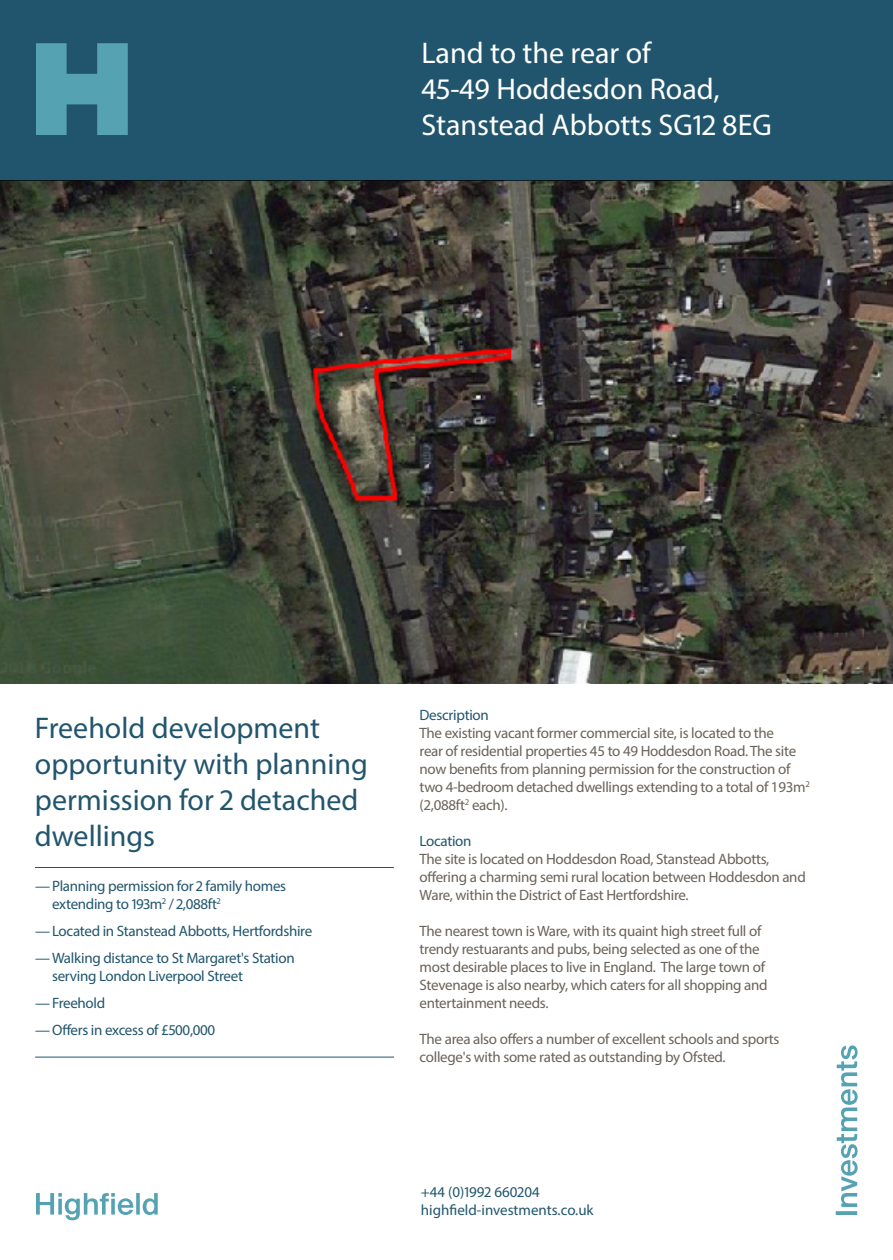
<style>
.page{position:relative;width:893px;height:1260px;background:#fff}
.page>*{position:absolute;margin:0;border:0;box-sizing:border-box;transform-origin:0 0}
.Headline{font:30px/36px "Myriad Pro";color:#21556d}
.Headline-2{font:30px/36px "Myriad Pro";color:#fff}
.Body_copy{font:15px/18px "Myriad Pro";letter-spacing:-.02em;color:#6b6259}
.Subheading{font:15px/18px "Myriad Pro";letter-spacing:-.02em;color:#21556d}
.Subheading-2{font:15px "Myriad Pro";color:#21556d}
.s1{color:#21556d}
</style>
<div class="page">
<img style="left:0;top:180px;width:893px;height:504px">
<div style="left:0;top:0;width:893px;height:180px;background:#21556d"></div>
<svg style="left:36px;top:43px;width:92px;height:92px"></svg>
<svg style="left:36px;top:1193px;width:122px;height:27px"></svg>
<svg style="left:836px;top:1045px;width:22px;height:170px"></svg>
<hr style="left:35px;top:867px;width:359px;height:1px;background:#21556d">
<hr style="left:35px;top:1057px;width:359px;height:1px;background:#21556d">
<p class="Headline-2" style="left:421px;top:34px;width:352px">Land to the rear of<br>45-49 Hoddesdon Road,<br>Stanstead Abbotts SG12 8EG</p>
<p class="Headline" style="left:35px;top:709px;width:334px">Freehold development opportunity with planning permission for 2 detached dwellings</p>
<p class="Subheading" style="left:52px;top:877px;width:236px;text-indent:-17px">—Planning permission for 2 family homes extending to 193m<sup>2</sup> / 2,088ft<sup>2</sup></p>
<p class="Subheading" style="left:35px;top:922px;width:279px">—Located in Stanstead Abbotts, Hertfordshire</p>
<p class="Subheading" style="left:52px;top:949px;width:244px;text-indent:-17px">—Walking distance to St Margaret's Station serving London Liverpool Street</p>
<p class="Subheading" style="left:35px;top:994px;width:72px">—Freehold</p>
<p class="Subheading" style="left:35px;top:1021px;width:182px">—Offers in excess of £500,000</p>
<p class="Subheading" style="left:420px;top:706px;width:71px">Description</p>
<p class="Body_copy" style="left:420px;top:724px;width:392px">The existing vacant former commercial site, is located to the<br>rear of residential properties 45 to 49 Hoddesdon Road. The site now benefits from planning permission for the construction of two 4-bedroom detached dwellings extending to a total of 193m<sup>2 </sup>(2,088ft<sup>2</sup> each).</p>
<p class="Body_copy" style="left:420px;top:832px;width:388px"><span class="s1">Location<br></span>The site is located on Hoddesdon Road, Stanstead Abbotts, offering a charming semi rural location between Hoddesdon and Ware, within the District of East Hertfordshire.</p>
<p class="Body_copy" style="left:420px;top:922px;width:349px">The nearest town is Ware, with its quaint high street full of trendy restuarants and pubs, being selected as one of the most desirable places to live in England. The large town of Stevenage is also nearby, which caters for all shopping and entertainment needs.</p>
<p class="Body_copy" style="left:420px;top:1030px;width:361px">The area also offers a number of excellent schools and sports college's with some rated as outstanding by Ofsted.</p>
<p class="Subheading-2" style="left:421px;top:1183px;width:120px">+44 (0)1992 660204</p>
<p class="Subheading-2" style="left:421px;top:1201px;width:174px">highfield-investments.co.uk</p>
</div>
